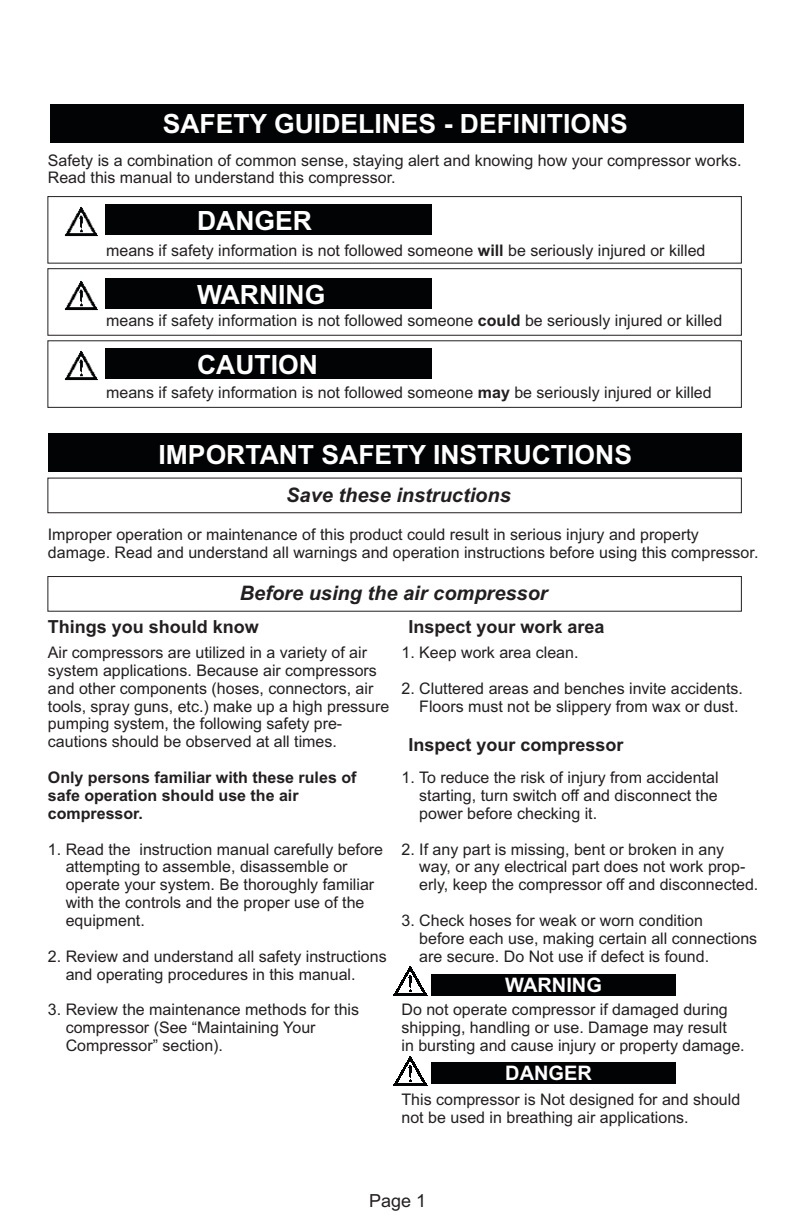
<style>
.page{position:relative;width:792px;height:1224px;background:#fff}
.page>*{position:absolute;margin:0;border:0;box-sizing:border-box;transform-origin:0 0}
.t1{font:700 26.6px "Arial";color:#fff}
.t2{font:italic 700 20px "Arial";color:#231f20}
.t3{font:700 20px "Arial";color:#fff}
.t4{font:700 18px "Arial";color:#231f20}
.t5{font:18px "Arial";color:#231f20}
.t6{font:16px/17.8px "Arial";color:#231f20}
.t7{font:700 16px/17.8px "Arial";color:#231f20}
.s1{font-weight:700}
</style>
<div class="page">
<div style="left:48px;top:433px;width:693px;height:39px;background:#020304"></div>
<div style="left:48px;top:268px;width:694px;height:67px;border:1px solid #231f20"></div>
<div style="left:48px;top:341px;width:694px;height:67px;border:1px solid #231f20"></div>
<div style="left:48px;top:196px;width:694px;height:67px;border:1px solid #231f20"></div>
<img style="left:64px;top:281px;width:34px;height:30px">
<div style="left:105px;top:278px;width:327px;height:30px;background:#020304"></div>
<img style="left:64px;top:351px;width:34px;height:30px">
<div style="left:105px;top:348px;width:327px;height:30px;background:#020304"></div>
<img style="left:64px;top:207px;width:34px;height:30px">
<div style="left:105px;top:204px;width:327px;height:30px;background:#020304"></div>
<div style="left:51px;top:104px;width:693px;height:39px;background:#020304"></div>
<div style="left:48px;top:478px;width:694px;height:35px;border:1px solid #231f20"></div>
<div style="left:48px;top:576px;width:694px;height:35px;border:1px solid #231f20"></div>
<img style="left:393px;top:966px;width:34px;height:30px">
<div style="left:431px;top:974px;width:244px;height:21px;background:#020304"></div>
<div style="left:431px;top:1063px;width:244px;height:21px;background:#020304"></div>
<img style="left:393px;top:1056px;width:34px;height:30px">
<h1 class="t1" style="left:163px;top:113px;width:467px">SAFETY GUIDELINES - DEFINITIONS</h1>
<p class="t6" style="left:48px;top:152px;width:695px">Safety is a combination of common sense, staying alert and knowing how your compressor works.<br>Read this manual to understand this compressor.</p>
<h1 class="t1" style="left:197px;top:211px;width:116px">DANGER</h1>
<p class="t6" style="left:106px;top:243px;width:601px">means if safety information is not followed someone <span class="s1">will</span> be seriously injured or killed</p>
<h1 class="t1" style="left:197px;top:285px;width:130px">WARNING</h1>
<p class="t6" style="left:106px;top:313px;width:618px">means if safety information is not followed someone <span class="s1">could</span> be seriously injured or killed</p>
<h1 class="t1" style="left:197px;top:355px;width:122px">CAUTION</h1>
<p class="t6" style="left:106px;top:385px;width:607px">means if safety information is not followed someone <span class="s1">may</span> be seriously injured or killed</p>
<h1 class="t1" style="left:159px;top:445px;width:475px">IMPORTANT SAFETY INSTRUCTIONS</h1>
<p class="t2" style="left:286px;top:487px;width:226px">Save these instructions</p>
<p class="t6" style="left:48px;top:527px;width:712px">Improper operation or maintenance of this product could result in serious injury and property damage. Read and understand all warnings and operation instructions before using this compressor.</p>
<p class="t2" style="left:240px;top:586px;width:309px">Before using the air compressor</p>
<p class="t4" style="left:48px;top:620px;width:213px">Things you should know</p>
<p class="t4" style="left:408px;top:620px;width:198px">Inspect your work area</p>
<p class="t6" style="left:402px;top:645px;width:178px">1. Keep work area clean.</p>
<p class="t6" style="left:402px;top:681px;width:343px;text-align:right">2. Cluttered areas and benches invite accidents.<br>Floors must not be slippery from wax or dust.</p>
<p class="t6" style="left:48px;top:645px;width:343px">Air compressors are utilized in a variety of air system applications. Because air compressors and other components (hoses, connectors, air tools, spray guns, etc.) make up a high pressure pumping system, the following safety pre&shy;cautions should be observed at all times.</p>
<p class="t7" style="left:48px;top:770px;width:310px">Only persons familiar with these rules of safe operation should use the air compressor.</p>
<p class="t6" style="left:66px;top:841px;width:319px;text-indent:-18px">1. Read the instruction manual carefully before attempting to assemble, disassemble or operate your system. Be thoroughly familiar with the controls and the proper use of the equipment.</p>
<p class="t6" style="left:66px;top:949px;width:323px;text-indent:-18px">2. Review and understand all safety instructions and operating procedures in this manual.</p>
<p class="t6" style="left:66px;top:1002px;width:295px;text-indent:-18px">3. Review the maintenance methods for this compressor (See “Maintaining Your<br>Compressor” section).</p>
<p class="t4" style="left:408px;top:738px;width:217px">Inspect your compressor</p>
<p class="t6" style="left:419px;top:770px;width:301px;text-align:justify;text-indent:-18px">1. To reduce the risk of injury from accidental starting, turn switch off and disconnect the power before checking it.</p>
<p class="t6" style="left:419px;top:841px;width:341px;text-indent:-18px">2. If any part is missing, bent or broken in any way, or any electrical part does not work prop&shy;erly, keep the compressor off and disconnected.</p>
<p class="t6" style="left:419px;top:913px;width:339px;text-indent:-18px">3. Check hoses for weak or worn condition<br>before each use, making certain all connections are secure. Do Not use if defect is found.</p>
<p class="t3" style="left:505px;top:977px;width:98px">WARNING</p>
<p class="t6" style="left:402px;top:1002px;width:345px">Do not operate compressor if damaged during shipping, handling or use. Damage may result<br>in bursting and cause injury or property damage.</p>
<p class="t6" style="left:402px;top:1092px;width:340px">This compressor is Not designed for and should not be used in breathing air applications.</p>
<p class="t3" style="left:505px;top:1066px;width:88px">DANGER</p>
<p class="t5" style="left:369px;top:1194px;width:59px">Page 1</p>
</div>
